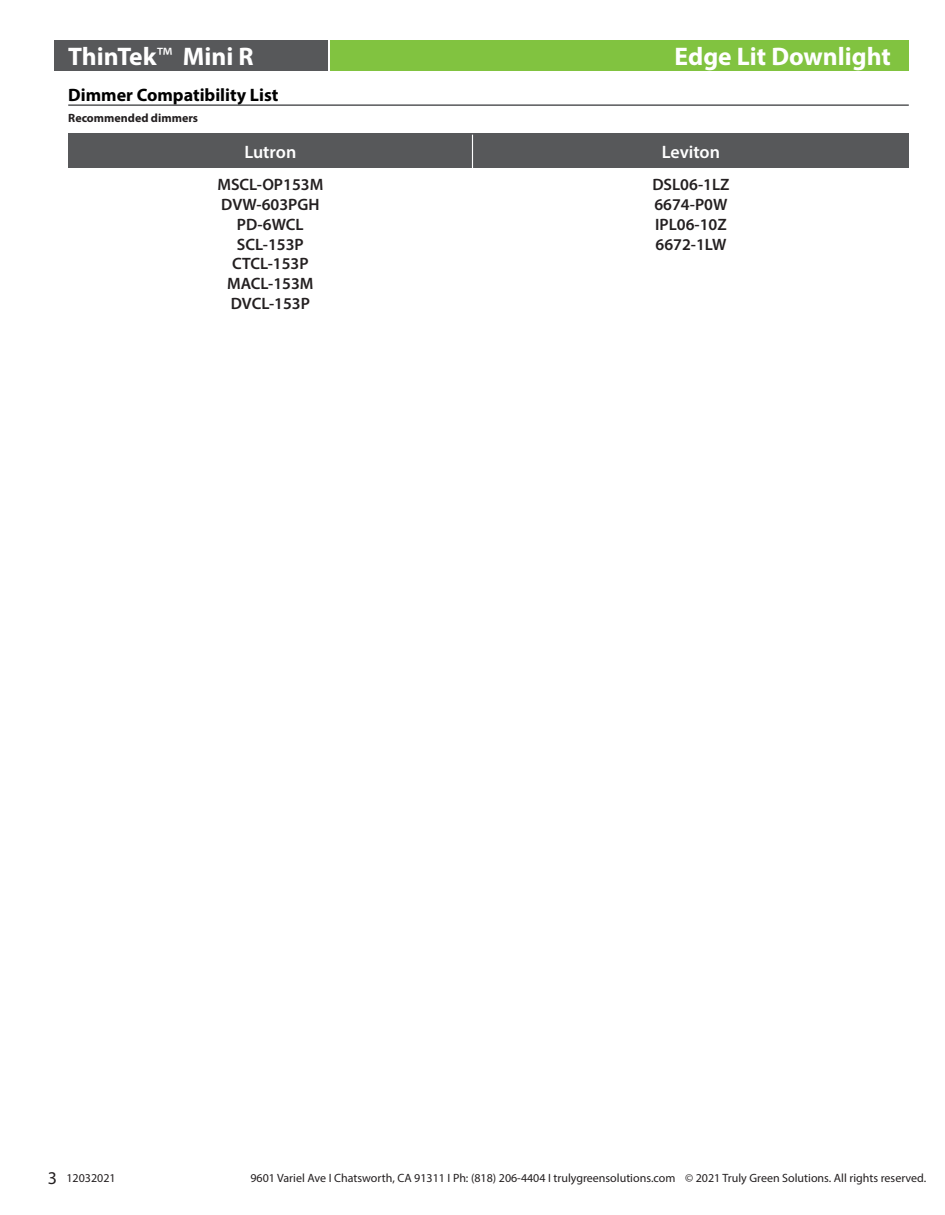
<style>
.page{position:relative;width:945px;height:1215px;background:#fff}
.page>*{position:absolute;margin:0;border:0;box-sizing:border-box;transform-origin:0 0}
.t1{font:700 25.5px "Myriad Pro";color:#fff}
.t2{font:700 18px "Myriad Pro";color:#000}
.t3{font:600 18px "Myriad Pro";color:#fff}
.t4{font:600 16.5px "Myriad Pro";color:#231f20}
.t5{font:12px "Myriad Pro";color:#231f20}
.t6{font:700 12px "Myriad Pro";color:#231f20}
.s1{font-weight:400}
.s2{font-size:18px}
</style>
<div class="page">
<div style="left:331px;top:40px;width:578px;height:31px;background:#81c340"></div>
<div style="left:54px;top:40px;width:273px;height:31px;background:#57585a"></div>
<div style="left:68px;top:134px;width:404px;height:34px;background:#57585a"></div>
<div style="left:473px;top:134px;width:436px;height:34px;background:#57585a"></div>
<hr style="left:68px;top:104px;width:841px;height:2px;background:#57585a">
<p class="t1" style="left:68px;top:40px;width:187px">ThinTek<span class="s1">™</span> Mini R</p>
<p class="t1" style="left:675px;top:40px;width:218px">Edge Lit Downlight</p>
<p class="t2" style="left:68px;top:83px;width:212px">Dimmer Compatibility List</p>
<p class="t6" style="left:68px;top:110px;width:131px">Recommended dimmers</p>
<p class="t3" style="left:244px;top:140px;width:53px">Lutron</p>
<p class="t3" style="left:662px;top:140px;width:60px">Leviton</p>
<p class="t4" style="left:217px;top:174px;width:107px">MSCL-OP153M</p>
<p class="t4" style="left:221px;top:194px;width:100px">DVW-603PGH</p>
<p class="t4" style="left:237px;top:214px;width:68px">PD-6WCL</p>
<p class="t4" style="left:237px;top:234px;width:68px">SCL-153P</p>
<p class="t4" style="left:232px;top:253px;width:78px">CTCL-153P</p>
<p class="t4" style="left:227px;top:273px;width:88px">MACL-153M</p>
<p class="t4" style="left:231px;top:293px;width:81px">DVCL-153P</p>
<p class="t4" style="left:652px;top:174px;width:79px">DSL06-1LZ</p>
<p class="t4" style="left:654px;top:194px;width:74px">6674-P0W</p>
<p class="t4" style="left:655px;top:214px;width:73px">IPL06-10Z</p>
<p class="t4" style="left:656px;top:234px;width:72px">6672-1LW</p>
<p class="t5" style="left:48px;top:1171px;width:69px"><span class="s2">3</span> 12032021</p>
<p class="t5" style="left:250px;top:1171px;width:677px">9601 Variel Ave I Chatsworth, CA 91311 I Ph: (818) 206-4404 I trulygreensolutions.com © 2021 Truly Green Solutions. All rights reserved.</p>
</div>
